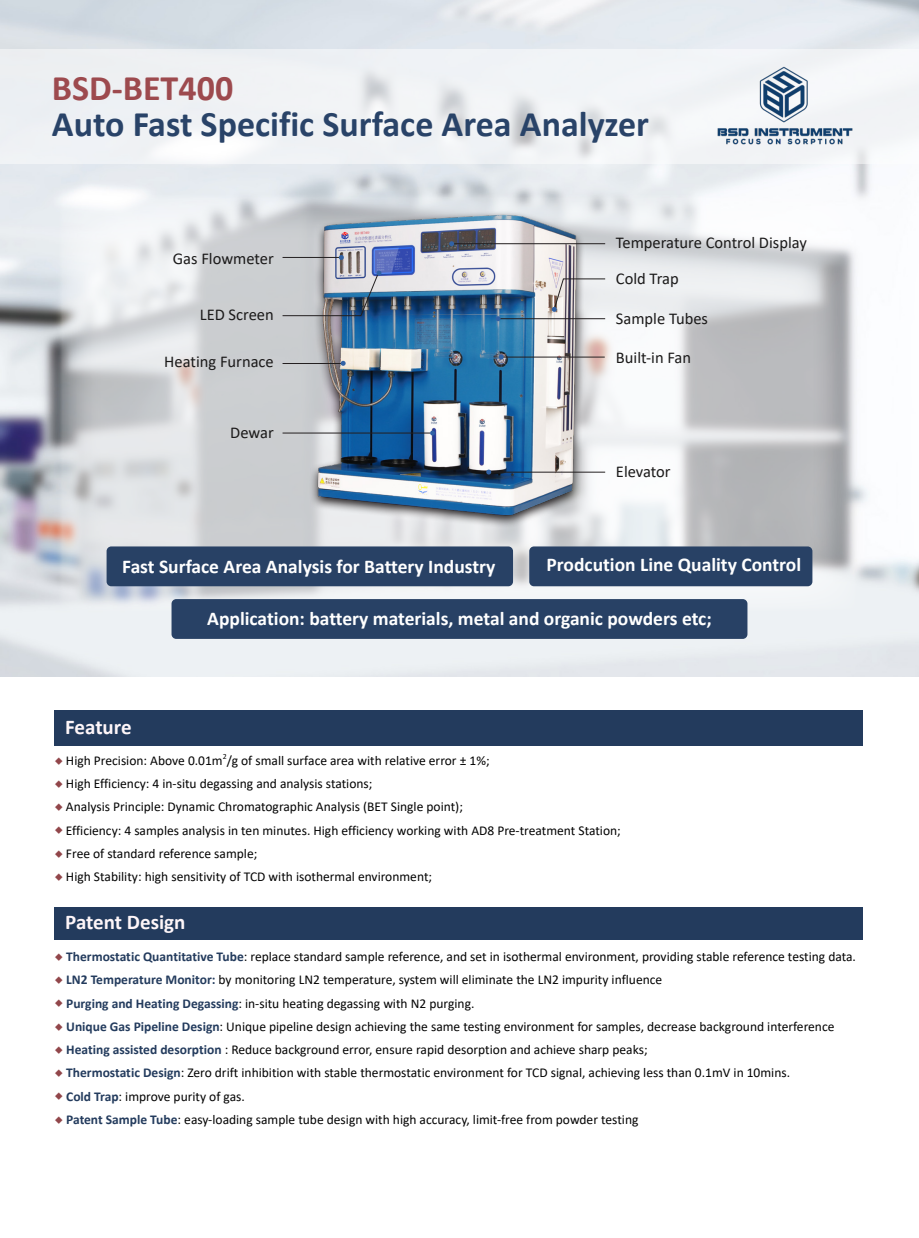
<style>
.page{position:relative;width:919px;height:1238px;background:#fff}
.page>*{position:absolute;margin:0;border:0;box-sizing:border-box;transform-origin:0 0}
.大标题{font:700 36px "Calibri";color:#294368}
.大标题-2{font:700 36px "Calibri";color:#9d4a4e}
.大标题-3{font:700 21px "Calibri";color:#fef6f9}
.内页正文{font:700 19.5px "Calibri";color:#fff}
.内页正文-2{font:16.5px "Calibri";color:#1b1a1a}
.大标题-4{font:13.5px "Calibri";color:#030303}
.大标题-5{font:7.8px "Calibri";color:#030303}
.s1{font-family:"Source Han Sans SC";font-size:7.5px;color:#91464a}
.s2{font-weight:700;color:#233b5d}
</style>
<div class="page">
<img style="left:0;top:0;width:918px;height:676px">
<svg style="left:54px;top:189px;width:808px;height:426px"></svg>
<img style="left:304px;top:203px;width:290px;height:325px">
<hr style="left:282px;top:257px;width:60px;height:1px;background:#231f20">
<svg style="left:339px;top:255px;width:5px;height:5px"></svg>
<svg style="left:282px;top:270px;width:99px;height:46px;background:#9da5b1"></svg>
<hr style="left:282px;top:363px;width:62px;height:1px;background:#231f20">
<svg style="left:340px;top:361px;width:5px;height:5px"></svg>
<hr style="left:282px;top:432px;width:148px;height:1px;background:#231f20">
<svg style="left:430px;top:430px;width:5px;height:5px"></svg>
<hr style="left:489px;top:472px;width:116px;height:1px;background:#231f20">
<svg style="left:486px;top:469px;width:5px;height:5px"></svg>
<hr style="left:499px;top:318px;width:106px;height:1px;background:#231f20">
<svg style="left:495px;top:316px;width:5px;height:5px"></svg>
<hr style="left:452px;top:243px;width:153px;height:1px;background:#231f20">
<svg style="left:449px;top:241px;width:5px;height:5px"></svg>
<hr style="left:501px;top:357px;width:103px;height:1px;background:#231f20">
<svg style="left:499px;top:354px;width:4px;height:5px"></svg>
<svg style="left:551px;top:278px;width:55px;height:34px;background:#c9c7c9"></svg>
<div style="left:54px;top:710px;width:809px;height:35px;background:#233b5d"></div>
<div style="left:54px;top:907px;width:809px;height:32px;background:#233b5d"></div>
<div style="left:171px;top:599px;width:576px;height:40px;background:#284165;border-radius:5px"></div>
<div style="left:107px;top:546px;width:406px;height:40px;background:#284165;border-radius:5px"></div>
<div style="left:529px;top:546px;width:283px;height:40px;background:#284165;border-radius:5px"></div>
<div style="left:0;top:49px;width:918px;height:115px;background:#f0f2f5"></div>
<img style="left:717px;top:66px;width:136px;height:79px">
<p class="大标题-2" style="left:52px;top:63px;width:183px">BSD-BET400</p>
<p class="大标题" style="left:52px;top:99px;width:598px">Auto Fast Specific Surface Area Analyzer</p>
<p class="内页正文-2" style="left:173px;top:247px;width:102px">Gas Flowmeter</p>
<p class="内页正文-2" style="left:200px;top:303px;width:76px">LED Screen</p>
<p class="内页正文-2" style="left:164px;top:350px;width:111px">Heating Furnace</p>
<p class="内页正文-2" style="left:230px;top:421px;width:45px">Dewar</p>
<p class="内页正文-2" style="left:616px;top:231px;width:192px">Temperature Control Display</p>
<p class="内页正文-2" style="left:616px;top:267px;width:64px">Cold Trap</p>
<p class="内页正文-2" style="left:616px;top:307px;width:94px">Sample Tubes</p>
<p class="内页正文-2" style="left:616px;top:346px;width:77px">Built-in Fan</p>
<p class="内页正文-2" style="left:616px;top:460px;width:56px">Elevator</p>
<p class="内页正文" style="left:122px;top:552px;width:374px">Fast Surface Area Analysis for Battery Industry</p>
<p class="内页正文" style="left:546px;top:551px;width:256px">Prodcution Line Quality Control</p>
<p class="大标题-3" style="left:65px;top:711px;width:68px">Feature</p>
<p class="内页正文" style="left:207px;top:604px;width:506px">Application: battery materials, metal and organic powders etc;</p>
<p class="大标题-5" style="left:223px;top:750px;width:5px">2</p>
<p class="大标题-4" style="left:55px;top:774px;width:319px"><span class="s1">◆</span> High Efficiency: 4 in-situ degassing and analysis stations;</p>
<p class="大标题-4" style="left:55px;top:797px;width:409px"><span class="s1">◆</span> Analysis Principle: Dynamic Chromatographic Analysis (BET Single point);</p>
<p class="大标题-4" style="left:55px;top:820px;width:567px"><span class="s1">◆</span> Efficiency: 4 samples analysis in ten minutes. High efficiency working with AD8 Pre-treatment Station;</p>
<p class="大标题-4" style="left:55px;top:844px;width:204px"><span class="s1">◆</span> Free of standard reference sample;</p>
<p class="大标题-4" style="left:55px;top:867px;width:378px"><span class="s1">◆</span> High Stability: high sensitivity of TCD with isothermal environment;</p>
<p class="大标题-4" style="left:55px;top:751px;width:436px"><span class="s1">◆</span> High Precision: Above 0.01m /g of small surface area with relative error ± 1%;</p>
<p class="大标题-3" style="left:65px;top:907px;width:122px">Patent Design</p>
<p class="大标题-4" style="left:55px;top:947px;width:802px"><span class="s1">◆</span> <span class="s2">Thermostatic Quantitative Tube</span>: replace standard sample reference, and set in isothermal environment, providing stable reference testing data.</p>
<p class="大标题-4" style="left:55px;top:970px;width:608px"><span class="s1">◆</span> <span class="s2">LN2 Temperature Monitor:</span> by monitoring LN2 temperature, system will eliminate the LN2 impurity influence</p>
<p class="大标题-4" style="left:55px;top:993px;width:420px"><span class="s1">◆</span> <span class="s2">Purging and Heating Degassing</span>: in-situ heating degassing with N2 purging.</p>
<p class="大标题-4" style="left:55px;top:1017px;width:780px"><span class="s1">◆</span> <span class="s2">Unique Gas Pipeline Design</span>: Unique pipeline design achieving the same testing environment for samples, decrease background interference</p>
<p class="大标题-4" style="left:55px;top:1040px;width:593px"><span class="s1">◆</span> <span class="s2">Heating assisted desorption</span> : Reduce background error, ensure rapid desorption and achieve sharp peaks;</p>
<p class="大标题-4" style="left:55px;top:1063px;width:736px"><span class="s1">◆</span> <span class="s2">Thermostatic Design</span>: Zero drift inhibition with stable thermostatic environment for TCD signal, achieving less than 0.1mV in 10mins.</p>
<p class="大标题-4" style="left:55px;top:1086px;width:191px"><span class="s1">◆</span> <span class="s2">Cold Trap</span>: improve purity of gas.</p>
<p class="大标题-4" style="left:55px;top:1110px;width:584px"><span class="s1">◆</span> <span class="s2">Patent Sample Tube</span>: easy-loading sample tube design with high accuracy, limit-free from powder testing</p>
</div>
